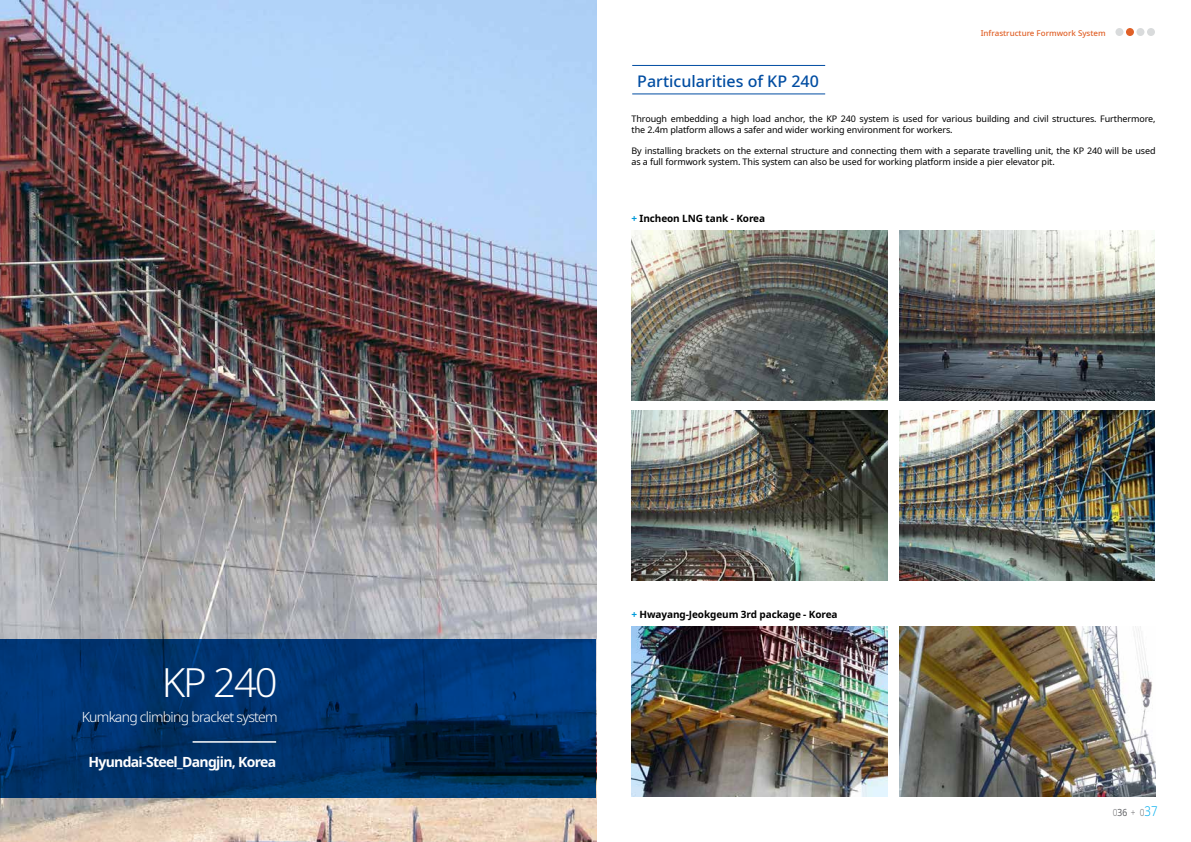
<style>
.page{position:relative;width:1191px;height:842px;background:#fff}
.page>*{position:absolute;margin:0;border:0;box-sizing:border-box;transform-origin:0 0}
.t1{font:300 40px "Noto Sans";color:#fff}
.t2{font:500 16px "Noto Sans";color:#014da2}
.t3{font:300 14px "Noto Sans";letter-spacing:-.05em;color:#fff}
.t4{font:700 14px "Noto Sans";letter-spacing:-.05em;color:#fff}
.t5{font:700 10px "Noto Sans";letter-spacing:-.01em;color:#000}
.t6{font:300 9.8px "Noto Sans";color:#6d6e71;scale:.85 1}
.t7{font:9px/10.8px "Noto Sans";letter-spacing:-.01em;color:#000}
.t8{font:500 8px "Noto Sans";color:#e06027}
.s1{color:#009ad9}
.s2{font-size:13.4px;color:#00aeef}
</style>
<div class="page">
<div style="left:1126px;top:28px;width:8px;height:8px;background:#e06027;border-radius:50%"></div>
<div style="left:1136px;top:28px;width:8px;height:8px;background:#d9dbdc;border-radius:50%"></div>
<div style="left:1115px;top:28px;width:8px;height:8px;background:#d9dbdc;border-radius:50%"></div>
<div style="left:1147px;top:28px;width:8px;height:8px;background:#d9dbdc;border-radius:50%"></div>
<img style="left:0;top:0;width:596px;height:842px">
<svg style="left:0;top:639px;width:595px;height:159px"></svg>
<img style="left:631px;top:231px;width:256px;height:170px">
<img style="left:631px;top:626px;width:256px;height:171px">
<img style="left:899px;top:626px;width:256px;height:171px">
<img style="left:631px;top:410px;width:256px;height:170px">
<img style="left:899px;top:231px;width:256px;height:170px">
<img style="left:899px;top:410px;width:256px;height:170px">
<hr style="left:193px;top:741px;width:83px;height:2px;background:#fff">
<hr style="left:632px;top:65px;width:193px;height:1px;background:#014da2">
<hr style="left:632px;top:94px;width:193px;height:1px;background:#014da2">
<h1 class="t1" style="left:162px;top:654px;width:117px">KP 240</h1>
<h3 class="t3" style="left:82px;top:707px;width:198px">Kumkang climbing bracket system</h3>
<h3 class="t4" style="left:88px;top:752px;width:189px">Hyundai-Steel_Dangjin, Korea</h3>
<h2 class="t2" style="left:637px;top:70px;width:183px">Particularities of KP 240</h2>
<p class="t8" style="left:980px;top:27px;width:126px">Infrastructure Formwork System</p>
<p class="t7" style="left:631px;top:113px;width:525px">Through embedding a high load anchor, the KP 240 system is used for various building and civil structures. Furthermore, the 2.4m platform allows a safer and wider working environment for workers.</p>
<p class="t7" style="left:631px;top:146px;width:525px">By installing brackets on the external structure and connecting them with a separate travelling unit, the KP 240 will be used as a full formwork system. This system can also be used for working platform inside a pier elevator pit.</p>
<p class="t5" style="left:631px;top:211px;width:135px"><span class="s1">+</span> Incheon LNG tank - Korea</p>
<p class="t5" style="left:631px;top:607px;width:208px"><span class="s1">+</span> Hwayang-Jeokgeum 3rd package - Korea</p>
<p class="t6" style="left:1112px;top:805px;width:54px">036 + 0<span class="s2">37</span></p>
</div>
